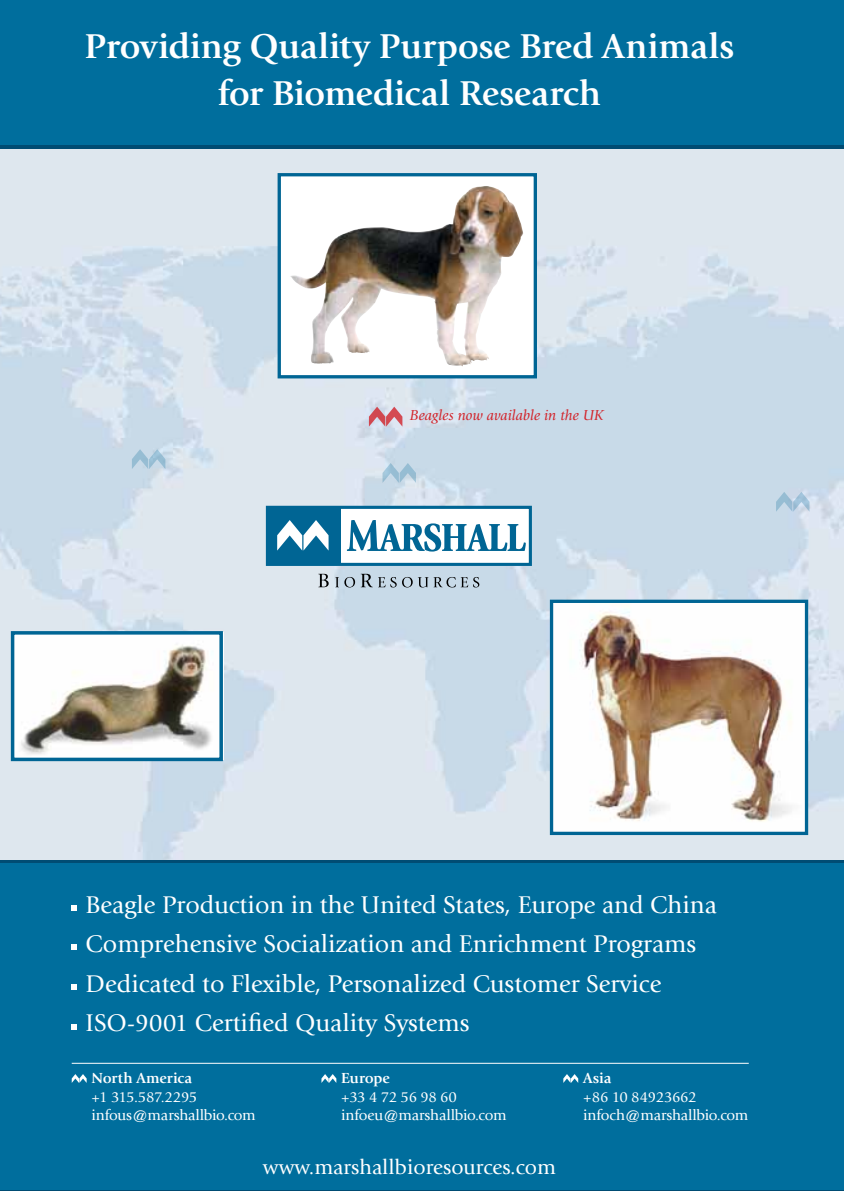
<style>
.page{position:relative;width:844px;height:1191px;background:#fff}
.page>*{position:absolute;margin:0;border:0;box-sizing:border-box;transform-origin:0 0}
.t1{font:700 36.05px/46.7px "Giovanni";letter-spacing:-.01em;color:#fff;text-align:center}
.t2{font:25.2px/39.6px "Giovanni";color:#fff}
.t3{font:21.35px "Giovanni";color:#fff}
.t4{font:15.22px/18.2px "Giovanni";letter-spacing:-.02em;color:#fff}
.t5{font:700 15.22px "Giovanni";letter-spacing:-.005em;color:#fff}
.t6{font:italic 15.05px "Giovanni";letter-spacing:.005em;color:#d2232a}
</style>
<div class="page">
<img style="left:0;top:148px;width:843px;height:712px">
<svg style="left:382px;top:463px;width:34px;height:20px"></svg>
<svg style="left:369px;top:407px;width:33px;height:19px"></svg>
<svg style="left:132px;top:449px;width:33px;height:20px"></svg>
<svg style="left:775px;top:492px;width:34px;height:20px"></svg>
<div style="left:337px;top:509px;width:192px;height:57px;background:#fff"></div>
<svg style="left:318px;top:574px;width:10px;height:13px"></svg>
<svg style="left:335px;top:574px;width:37px;height:13px"></svg>
<svg style="left:378px;top:577px;width:18px;height:10px"></svg>
<svg style="left:402px;top:577px;width:10px;height:10px"></svg>
<svg style="left:418px;top:577px;width:61px;height:10px"></svg>
<div style="left:266px;top:506px;width:265px;height:60px;border:3px solid #006594"></div>
<div style="left:267px;top:507px;width:263px;height:58px;border:1px solid #006594"></div>
<div style="left:267px;top:507px;width:73px;height:57px;background:#006594"></div>
<div style="left:266px;top:506px;width:75px;height:59px;border:1px solid #006594"></div>
<svg style="left:347px;top:520px;width:178px;height:31px"></svg>
<svg style="left:277px;top:520px;width:51px;height:30px"></svg>
<svg style="left:0;top:144px;width:843px;height:4px;background:#00547d"></svg>
<div style="left:0;top:0;width:843px;height:144px;background:#006e9d"></div>
<img style="left:15px;top:635px;width:204px;height:122px">
<div style="left:11px;top:631px;width:212px;height:130px;border:3px solid #006594"></div>
<svg style="left:281px;top:177px;width:252px;height:197px"></svg>
<img style="left:290px;top:186px;width:199px;height:180px">
<div style="left:277px;top:173px;width:260px;height:205px;border:3px solid #006594"></div>
<img style="left:553px;top:603px;width:251px;height:228px">
<div style="left:549px;top:599px;width:259px;height:236px;border:3px solid #006594"></div>
<div style="left:0;top:864px;width:843px;height:326px;background:#006e9d"></div>
<svg style="left:72px;top:1074px;width:15px;height:9px"></svg>
<svg style="left:321px;top:1074px;width:15px;height:9px"></svg>
<svg style="left:563px;top:1074px;width:15px;height:9px"></svg>
<hr style="left:72px;top:1063px;width:676px;height:1px;background:#fff">
<svg style="left:72px;top:905px;width:5px;height:5px"></svg>
<svg style="left:72px;top:944px;width:5px;height:6px"></svg>
<svg style="left:72px;top:984px;width:5px;height:5px"></svg>
<svg style="left:72px;top:1024px;width:5px;height:5px"></svg>
<h1 class="t1" style="left:85px;top:23px;width:651px">Providing Quality Purpose Bred Animals for Biomedical Research</h1>
<p class="t6" style="left:409px;top:406px;width:195px">Beagles now available in the UK</p>
<p class="t2" style="left:86px;top:884px;width:632px">Beagle Production in the United States, Europe and China Comprehensive Socialization and Enrichment Programs Dedicated to Flexible, Personalized Customer Service ISO-9001 Certified Quality Systems</p>
<p class="t5" style="left:91px;top:1069px;width:102px">North America</p>
<p class="t4" style="left:91px;top:1087px;width:166px">+1 315.587.2295 infous@marshallbio.com</p>
<p class="t5" style="left:341px;top:1069px;width:50px">Europe</p>
<p class="t4" style="left:341px;top:1087px;width:167px">+33 4 72 56 98 60 infoeu@marshallbio.com</p>
<p class="t3" style="left:263px;top:1155px;width:294px">www.marshallbioresources.com</p>
<p class="t5" style="left:583px;top:1069px;width:30px">Asia</p>
<p class="t4" style="left:583px;top:1087px;width:167px">+86 10 84923662 infoch@marshallbio.com</p>
</div>
